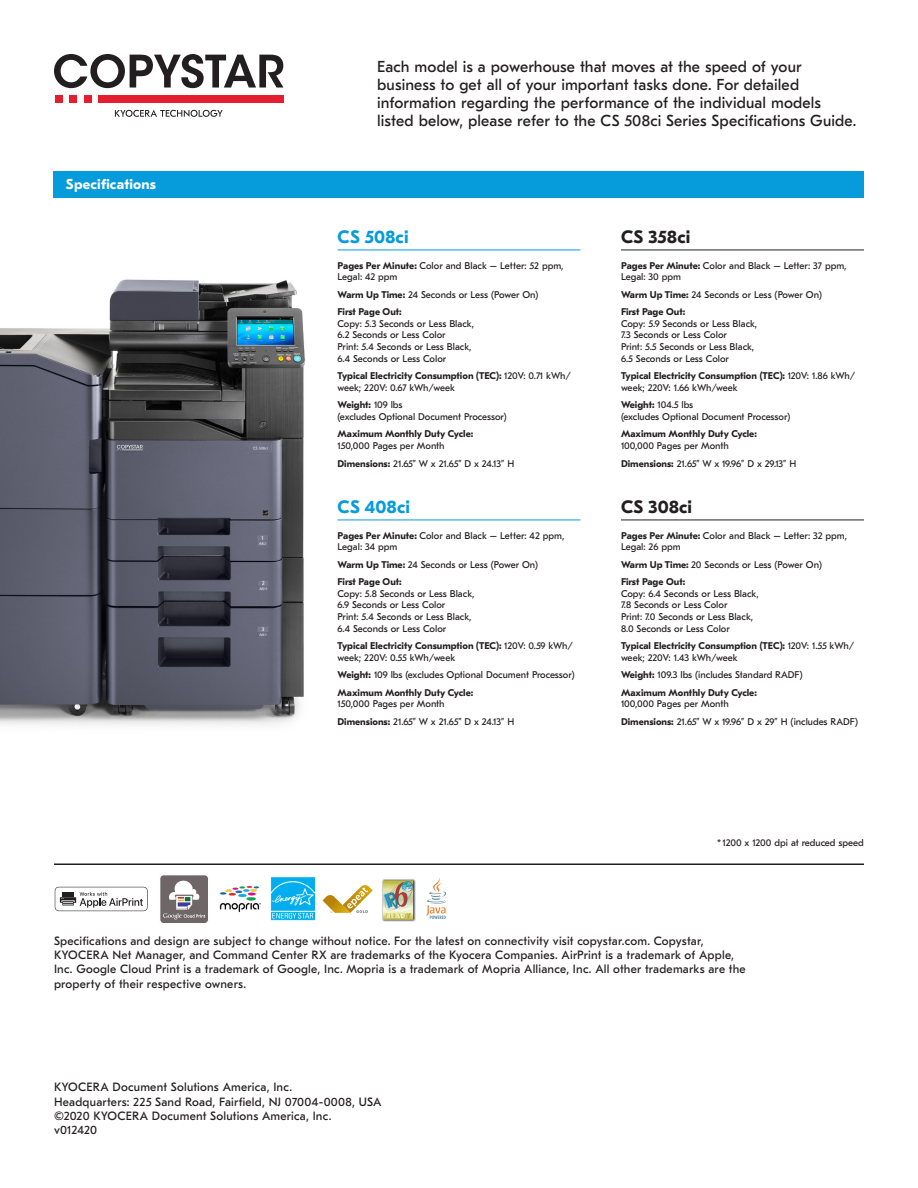
<style>
.page{position:relative;width:918px;height:1188px;background:#fff}
.page>*{position:absolute;margin:0;border:0;box-sizing:border-box;transform-origin:0 0}
.t1{font:700 18px "GT Eesti Pro Text";letter-spacing:.005em;color:#069bda}
.t2{font:700 18px "GT Eesti Pro Text";letter-spacing:.005em;color:#231f20}
.t3{font:15.9px/18px "GT Eesti Pro Text";letter-spacing:.005em;color:#231f20}
.t4{font:700 14.25px "GT Eesti Pro Text";letter-spacing:.015em;color:#fff}
.t5{font:12px/14.2px "GT Eesti Pro Text";letter-spacing:.015em;color:#231f20}
.t6{font:9.75px/11.7px "GT Eesti Pro Text";color:#231f20}
.t7{font:700 9.75px/17.4px "GT Eesti Pro Text";color:#231f20}
.s1{font-weight:700}
.s2{font-weight:400}
</style>
<div class="page">
<div style="left:53px;top:171px;width:810px;height:27px;background:#069bda"></div>
<img style="left:0;top:249px;width:434px;height:476px">
<hr style="left:338px;top:250px;width:242px;height:1px;background:#069bda">
<hr style="left:338px;top:520px;width:242px;height:1px;background:#069bda">
<hr style="left:621px;top:250px;width:243px;height:1px;background:#231f20">
<hr style="left:621px;top:520px;width:243px;height:1px;background:#231f20">
<hr style="left:54px;top:863px;width:810px;height:2px;background:#231f20">
<img style="left:160px;top:875px;width:48px;height:48px">
<img style="left:381px;top:879px;width:34px;height:43px">
<svg style="left:426px;top:878px;width:21px;height:41px"></svg>
<img style="left:219px;top:885px;width:41px;height:28px">
<img style="left:270px;top:877px;width:45px;height:44px">
<svg style="left:322px;top:885px;width:51px;height:28px"></svg>
<svg style="left:55px;top:887px;width:93px;height:24px"></svg>
<svg style="left:115px;top:110px;width:108px;height:7px"></svg>
<div style="left:55px;top:95px;width:7px;height:7px;background:#e41d2f"></div>
<div style="left:70px;top:95px;width:7px;height:7px;background:#e41d2f"></div>
<div style="left:84px;top:95px;width:7px;height:7px;background:#e41d2f"></div>
<div style="left:98px;top:95px;width:186px;height:7px;background:#e41d2f"></div>
<svg style="left:54px;top:54px;width:230px;height:34px"></svg>
<h3 class="t4" style="left:66px;top:176px;width:92px">Specifications</h3>
<p class="t3" style="left:377px;top:58px;width:481px">Each model is a powerhouse that moves at the speed of your business to get all of your important tasks done. For detailed information regarding the performance of the individual models listed below, please refer to the CS 508ci Series Specifications Guide.</p>
<h1 class="t1" style="left:338px;top:227px;width:73px">CS 508ci</h1>
<p class="t6" style="left:338px;top:259px;width:228px"><span class="s1">Pages Per Minute:</span> Color and Black – Letter: 52 ppm,<br>Legal: 42 ppm</p>
<p class="t7" style="left:337px;top:286px;width:202px">Warm Up Time: <span class="s2">24 Seconds or Less (Power On)<br></span>First Page Out:</p>
<p class="t6" style="left:337px;top:318px;width:138px">Copy: 5.3 Seconds or Less Black,<br>6.2 Seconds or Less Color<br>Print: 5.4 Seconds or Less Black,<br>6.4 Seconds or Less Color</p>
<p class="t7" style="left:337px;top:370px;width:235px;line-height:11.7px">Typical Electricity Consumption (TEC): <span class="s2">120V: 0.71 kWh/ week; 220V: 0.67 kWh/week</span></p>
<p class="t6" style="left:337px;top:399px;width:171px"><span class="s1">Weight:</span> 109 lbs<br>(excludes Optional Document Processor)</p>
<p class="t7" style="left:338px;top:426px;width:137px">Maximum Monthly Duty Cycle:</p>
<p class="t6" style="left:338px;top:437px;width:178px;line-height:17.4px">150,000 Pages per Month<br><span class="s1">Dimensions:</span> 21.65” W x 21.65” D x 24.13” H</p>
<h1 class="t1" style="left:338px;top:497px;width:74px">CS 408ci</h1>
<p class="t6" style="left:338px;top:529px;width:228px"><span class="s1">Pages Per Minute:</span> Color and Black – Letter: 42 ppm,<br>Legal: 34 ppm</p>
<p class="t7" style="left:338px;top:556px;width:202px">Warm Up Time: <span class="s2">24 Seconds or Less (Power On)<br></span>First Page Out:</p>
<p class="t6" style="left:338px;top:588px;width:139px">Copy: 5.8 Seconds or Less Black,<br>6.9 Seconds or Less Color<br>Print: 5.4 Seconds or Less Black,<br>6.4 Seconds or Less Color</p>
<p class="t7" style="left:338px;top:640px;width:237px;line-height:11.7px">Typical Electricity Consumption (TEC): <span class="s2">120V: 0.59 kWh/ week; 220V: 0.55 kWh/week</span></p>
<p class="t6" style="left:338px;top:666px;width:239px;line-height:17.4px"><span class="s1">Weight:</span> 109 lbs (excludes Optional Document Processor)<br><span class="s1">Maximum Monthly Duty Cycle:</span></p>
<p class="t6" style="left:338px;top:696px;width:178px;line-height:17.4px">150,000 Pages per Month<br><span class="s1">Dimensions:</span> 21.65” W x 21.65” D x 24.13” H</p>
<h1 class="t2" style="left:621px;top:227px;width:71px">CS 358ci</h1>
<p class="t6" style="left:621px;top:259px;width:227px"><span class="s1">Pages Per Minute:</span> Color and Black – Letter: 37 ppm,<br>Legal: 30 ppm</p>
<p class="t7" style="left:621px;top:286px;width:202px">Warm Up Time: <span class="s2">24 Seconds or Less (Power On)<br></span>First Page Out:</p>
<p class="t6" style="left:621px;top:318px;width:138px">Copy: 5.9 Seconds or Less Black,<br>7.3 Seconds or Less Color<br>Print: 5.5 Seconds or Less Black,<br>6.5 Seconds or Less Color</p>
<p class="t7" style="left:621px;top:370px;width:236px;line-height:11.7px">Typical Electricity Consumption (TEC): <span class="s2">120V: 1.86 kWh/ week; 220V: 1.66 kWh/week</span></p>
<p class="t6" style="left:621px;top:399px;width:171px"><span class="s1">Weight:</span> 104.5 lbs<br>(excludes Optional Document Processor)</p>
<p class="t7" style="left:621px;top:426px;width:137px">Maximum Monthly Duty Cycle:</p>
<p class="t6" style="left:621px;top:437px;width:177px;line-height:17.4px">100,000 Pages per Month<br><span class="s1">Dimensions:</span> 21.65” W x 19.96” D x 29.13” H</p>
<h1 class="t2" style="left:621px;top:497px;width:73px">CS 308ci</h1>
<p class="t6" style="left:621px;top:529px;width:228px"><span class="s1">Pages Per Minute:</span> Color and Black – Letter: 32 ppm,<br>Legal: 26 ppm</p>
<p class="t7" style="left:621px;top:556px;width:202px">Warm Up Time: <span class="s2">20 Seconds or Less (Power On)<br></span>First Page Out:</p>
<p class="t6" style="left:621px;top:588px;width:139px">Copy: 6.4 Seconds or Less Black,<br>7.8 Seconds or Less Color<br>Print: 7.0 Seconds or Less Black,<br>8.0 Seconds or Less Color</p>
<p class="t7" style="left:621px;top:640px;width:235px;line-height:11.7px">Typical Electricity Consumption (TEC): <span class="s2">120V: 1.55 kWh/ week; 220V: 1.43 kWh/week</span></p>
<p class="t7" style="left:621px;top:666px;width:183px">Weight: <span class="s2">109.3 lbs (includes Standard RADF)<br></span>Maximum Monthly Duty Cycle:</p>
<p class="t6" style="left:621px;top:696px;width:238px;line-height:17.4px">100,000 Pages per Month<br><span class="s1">Dimensions:</span> 21.65” W x 19.96” D x 29” H (includes RADF)</p>
<p class="t6" style="left:717px;top:837px;width:148px">* 1200 x 1200 dpi at reduced speed</p>
<p class="t5" style="left:54px;top:934px;width:693px">Specifications and design are subject to change without notice. For the latest on connectivity visit copystar.com. Copystar, KYOCERA Net Manager, and Command Center RX are trademarks of the Kyocera Companies. AirPrint is a trademark of Apple, Inc. Google Cloud Print is a trademark of Google, Inc. Mopria is a trademark of Mopria Alliance, Inc. All other trademarks are the property of their respective owners.</p>
<p class="t5" style="left:54px;top:1080px;width:329px">KYOCERA Document Solutions America, Inc.<br>Headquarters: 225 Sand Road, Fairfield, NJ 07004-0008, USA ©2020 KYOCERA Document Solutions America, Inc.<br>v012420</p>
</div>
